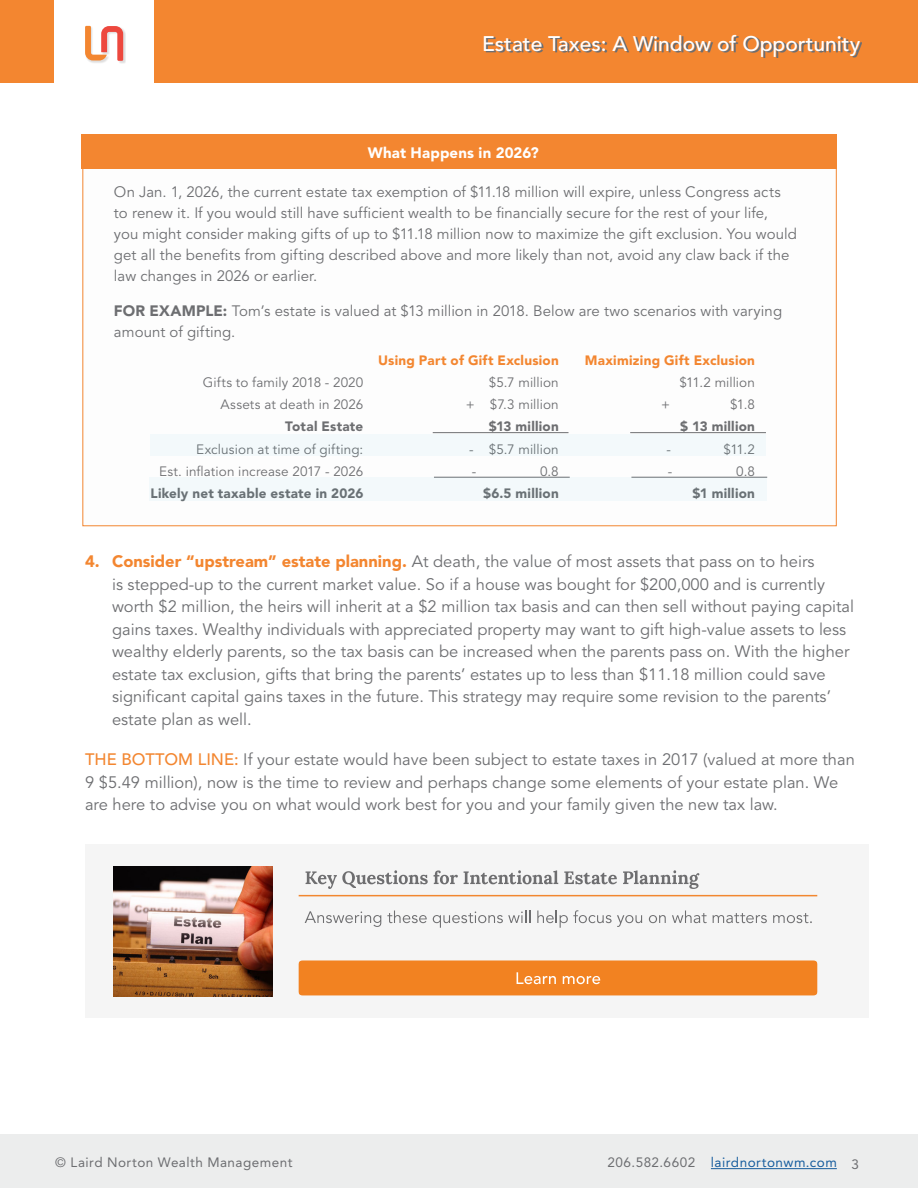
<style>
.page{position:relative;width:918px;height:1188px;background:#fff}
.page>*{position:absolute;margin:0;border:0;box-sizing:border-box;transform-origin:0 0}
.t1{font:500 21px "Avenir LT Std";color:#fff}
.t2{font:16.5px/22.5px "Avenir LT Std";color:#6d6e71}
.t3{font:15px/21px "Avenir LT Std";letter-spacing:.005em;color:#6d6e71}
.t4{font:900 15px "Avenir LT Std";letter-spacing:.01em;color:#fff}
.t5{font:13.5px "Avenir LT Std";letter-spacing:.005em;color:#6d6e71}
.t6{font:900 13.5px "Avenir LT Std";letter-spacing:.02em;color:#6d6e71}
.t7{font:900 13.5px "Avenir LT Std";letter-spacing:.02em;color:#f38630}
.t8{font:13.5px "Avenir LT Std";letter-spacing:.035em;color:#175d9e}
.t9{font:13.5px "Avenir LT Std";letter-spacing:.035em;color:#6d6e71}
.s1{font-weight:900}
.s2{font-weight:900;color:#f38630}
.s3{font-weight:500;color:#f38630}
.s4{color:#6d6e71}
</style>
<div class="page">
<div style="left:85px;top:26px;width:41px;height:38px;background:#231f20;opacity:.15"></div>
<svg style="left:85px;top:26px;width:38px;height:35px"></svg>
<div style="left:0;top:0;width:54px;height:83px;background:#f38630"></div>
<div style="left:154px;top:0;width:764px;height:83px;background:#f38630"></div>
<svg style="left:485px;top:36px;width:377px;height:22px"></svg>
<hr style="left:0;top:1134px;width:1px;height:54px;background:#d1d3d4">
<div style="left:1px;top:1134px;width:917px;height:54px;background:#eceded"></div>
<hr style="left:711px;top:1168px;width:126px;height:1px;background:#175d9e">
<div style="left:81px;top:134px;width:756px;height:35px;background:#f38630"></div>
<hr style="left:433px;top:432px;width:136px;height:1px;background:#6d6e71">
<hr style="left:630px;top:432px;width:136px;height:1px;background:#6d6e71">
<div style="left:150px;top:434px;width:616px;height:22px;background:#f3f9fb"></div>
<div style="left:150px;top:477px;width:617px;height:24px;background:#f3f9fb"></div>
<div style="left:85px;top:844px;width:784px;height:174px;background:#f5f5f5"></div>
<svg style="left:306px;top:870px;width:122px;height:19px"></svg>
<svg style="left:434px;top:870px;width:24px;height:14px"></svg>
<svg style="left:464px;top:870px;width:94px;height:14px"></svg>
<svg style="left:564px;top:871px;width:53px;height:13px"></svg>
<svg style="left:623px;top:870px;width:76px;height:19px"></svg>
<hr style="left:299px;top:895px;width:518px;height:1px;background:#f28730">
<svg style="left:305px;top:911px;width:76px;height:16px"></svg>
<svg style="left:387px;top:911px;width:40px;height:12px"></svg>
<svg style="left:433px;top:911px;width:97px;height:17px"></svg>
<svg style="left:537px;top:910px;width:105px;height:18px"></svg>
<svg style="left:649px;top:915px;width:17px;height:8px"></svg>
<svg style="left:672px;top:911px;width:35px;height:12px"></svg>
<svg style="left:713px;top:913px;width:54px;height:10px"></svg>
<svg style="left:773px;top:913px;width:39px;height:10px"></svg>
<div style="left:299px;top:960px;width:518px;height:35px;background:#f28221;border-radius:4px"></div>
<svg style="left:517px;top:972px;width:39px;height:12px"></svg>
<svg style="left:563px;top:976px;width:37px;height:8px"></svg>
<img style="left:113px;top:867px;width:159px;height:129px">
<p class="t1" style="left:482px;top:35px;width:380px">Estate Taxes: A Window of Opportunity</p>
<p class="t4" style="left:368px;top:146px;width:172px">What Happens in 2026?</p>
<p class="t3" style="left:114px;top:183px;width:685px">On Jan. 1, 2026, the current estate tax exemption of $11.18 million will expire, unless Congress acts to renew it. If you would still have sufficient wealth to be financially secure for the rest of your life,<br>you might consider making gifts of up to $11.18 million now to maximize the gift exclusion. You would get all the benefits from gifting described above and more likely than not, avoid any claw back if the law changes in 2026 or earlier.</p>
<p class="t3" style="left:114px;top:302px;width:670px"><span class="s1">FOR EXAMPLE:</span> Tom’s estate is valued at $13 million in 2018. Below are two scenarios with varying amount of gifting.</p>
<p class="t7" style="left:378px;top:354px;width:182px">Using Part of Gift Exclusion</p>
<p class="t7" style="left:585px;top:354px;width:172px">Maximizing Gift Exclusion</p>
<p class="t5" style="left:203px;top:376px;width:162px">Gifts to family 2018 - 2020</p>
<p class="t5" style="left:489px;top:376px;width:72px">$5.7 million</p>
<p class="t5" style="left:679px;top:376px;width:77px">$11.2 million</p>
<p class="t5" style="left:221px;top:398px;width:144px">Assets at death in 2026</p>
<p class="t5" style="left:466px;top:398px;width:94px">+ $7.3 million</p>
<p class="t5" style="left:661px;top:398px;width:10px">+</p>
<p class="t5" style="left:730px;top:398px;width:26px">$1.8</p>
<p class="t6" style="left:285px;top:421px;width:80px">Total Estate</p>
<p class="t6" style="left:489px;top:421px;width:71px">$13 million</p>
<p class="t6" style="left:680px;top:421px;width:76px">$ 13 million</p>
<p class="t5" style="left:196px;top:443px;width:169px">Exclusion at time of gifting:</p>
<p class="t5" style="left:469px;top:443px;width:91px">- $5.7 million</p>
<p class="t5" style="left:667px;top:443px;width:6px">-</p>
<p class="t5" style="left:724px;top:443px;width:33px">$11.2</p>
<p class="t5" style="left:159px;top:465px;width:206px">Est. inflation increase 2017 - 2026</p>
<p class="t5" style="left:472px;top:465px;width:6px">-</p>
<p class="t5" style="left:540px;top:465px;width:20px">0.8</p>
<p class="t5" style="left:668px;top:465px;width:6px">-</p>
<p class="t5" style="left:736px;top:465px;width:20px">0.8</p>
<p class="t6" style="left:151px;top:487px;width:214px">Likely net taxable estate in 2026</p>
<p class="t6" style="left:483px;top:487px;width:77px">$6.5 million</p>
<p class="t6" style="left:693px;top:487px;width:64px">$1 million</p>
<p class="t2" style="left:112px;top:552px;width:744px;text-indent:-27px"><span class="s2">4. Consider “upstream” estate planning.</span> At death, the value of most assets that pass on to heirs<br>is stepped-up to the current market value. So if a house was bought for $200,000 and is currently worth $2 million, the heirs will inherit at a $2 million tax basis and can then sell without paying capital gains taxes. Wealthy individuals with appreciated property may want to gift high-value assets to less wealthy elderly parents, so the tax basis can be increased when the parents pass on. With the higher estate tax exclusion, gifts that bring the parents’ estates up to less than $11.18 million could save significant capital gains taxes in the future. This strategy may require some revision to the parents’ estate plan as well.</p>
<p class="t2" style="left:85px;top:750px;width:771px"><span class="s3">THE BOTTOM LINE:</span> If your estate would have been subject to estate taxes in 2017 (valued at more than<br>9 $5.49 million), now is the time to review and perhaps change some elements of your estate plan. We are here to advise you on what would work best for you and your family given the new tax law.</p>
<p class="t9" style="left:55px;top:1157px;width:239px">© Laird Norton Wealth Management</p>
<p class="t8" style="left:608px;top:1157px;width:253px"><span class="s4">206.582.6602</span> lairdnortonwm.com <span class="s4">3</span></p>
</div>
